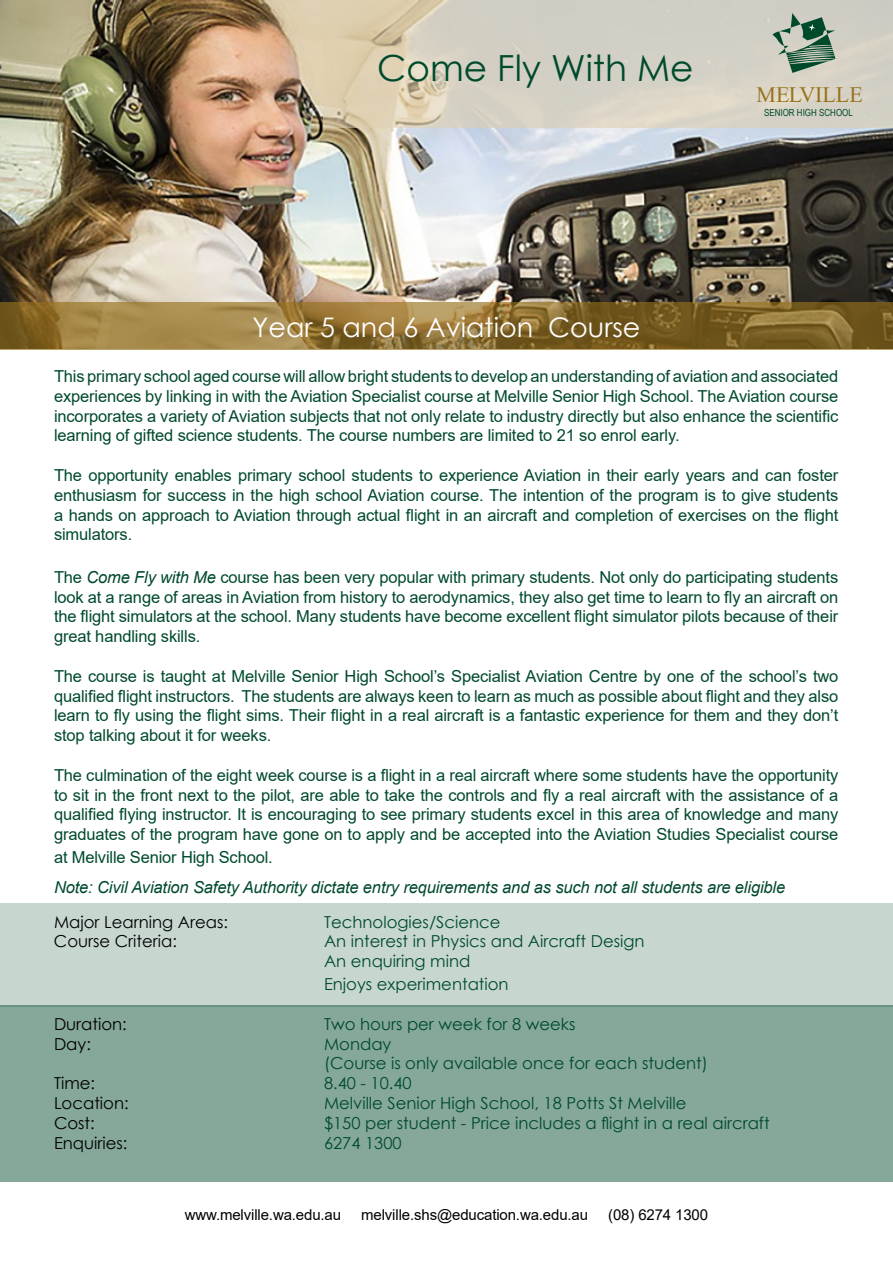
<style>
.page{position:relative;width:893px;height:1263px;background:#fff}
.page>*{position:absolute;margin:0;border:0;box-sizing:border-box;transform-origin:0 0}
.t1{font:36px "Century Gothic";color:#004a2c}
.t2{font:27px "Century Gothic";color:#fff}
.t3{font:21.9px "Times New Roman";color:#98721c}
.t4{font:16.5px/19.8px "Arial";letter-spacing:-.01em;color:#004a2c;text-align:justify}
.t5{font:16.5px/19.8px "Century Gothic";color:#004a2c}
.t6{font:italic 16.5px "Arial";letter-spacing:-.01em;color:#004a2c}
.t7{font:16.5px "Century Gothic";color:#000}
.t8{font:15px "Arial";letter-spacing:-.01em;color:#000}
.t9{font:9.75px "Arial Narrow";color:#004a2c}
.s1{font-style:italic}
</style>
<div class="page">
<div style="left:0;top:904px;width:893px;height:103px;background:#c7d7d0"></div>
<img style="left:0;top:1px;width:893px;height:302px">
<div style="left:0;top:1006px;width:893px;height:176px;background:#85a89a"></div>
<svg style="left:323px;top:0;width:570px;height:128px;background:#d6cfc0"></svg>
<svg style="left:0;top:303px;width:893px;height:47px;background:#8e7135"></svg>
<svg style="left:772px;top:13px;width:63px;height:60px;background:#8ea492"></svg>
<h1 class="t1" style="left:377px;top:43px;width:318px">Come Fly With Me</h1>
<h3 class="t3" style="left:757px;top:80px;width:108px">MELVILLE</h3>
<p class="t9" style="left:764px;top:106px;width:90px">SENIOR HIGH SCHOOL</p>
<h2 class="t2" style="left:252px;top:309px;width:389px">Year 5 and 6 Aviation Course</h2>
<p class="t4" style="left:54px;top:366px;width:786px">This primary school aged course will allow bright students to develop an understanding of aviation and associated experiences by linking in with the Aviation Specialist course at Melville Senior High School. The Aviation course incorporates a variety of Aviation subjects that not only relate to industry directly but also enhance the scientific learning of gifted science students. The course numbers are limited to 21 so enrol early.</p>
<p class="t4" style="left:54px;top:465px;width:786px">The opportunity enables primary school students to experience Aviation in their early years and can foster enthusiasm for success in the high school Aviation course. The intention of the program is to give students a hands on approach to Aviation through actual flight in an aircraft and completion of exercises on the flight simulators.</p>
<p class="t4" style="left:54px;top:567px;width:786px">The <span class="s1">Come Fly with Me</span> course has been very popular with primary students. Not only do participating students look at a range of areas in Aviation from history to aerodynamics, they also get time to learn to fly an aircraft on the flight simulators at the school. Many students have become excellent flight simulator pilots because of their great handling skills.</p>
<p class="t4" style="left:54px;top:666px;width:786px">The course is taught at Melville Senior High School’s Specialist Aviation Centre by one of the school’s two qualified flight instructors. The students are always keen to learn as much as possible about flight and they also learn to fly using the flight sims. Their flight in a real aircraft is a fantastic experience for them and they don’t stop talking about it for weeks.</p>
<p class="t4" style="left:54px;top:765px;width:786px">The culmination of the eight week course is a flight in a real aircraft where some students have the opportunity to sit in the front next to the pilot, are able to take the controls and fly a real aircraft with the assistance of a qualified flying instructor. It is encouraging to see primary students excel in this area of knowledge and many graduates of the program have gone on to apply and be accepted into the Aviation Studies Specialist course</p>
<p class="t4" style="left:54px;top:847px;width:220px">at Melville Senior High School.</p>
<p class="t6" style="left:54px;top:876px;width:733px">Note: Civil Aviation Safety Authority dictate entry requirements and as such not all students are eligible</p>
<p class="t7" style="left:54px;top:910px;width:175px">Major Learning Areas:</p>
<p class="t5" style="left:324px;top:911px;width:178px">Technologies/Science</p>
<p class="t7" style="left:54px;top:930px;width:125px">Course Criteria:</p>
<p class="t5" style="left:324px;top:931px;width:322px">An interest in Physics and Aircraft Design<br>An enquiring mind</p>
<p class="t5" style="left:324px;top:973px;width:186px">Enjoys experimentation</p>
<p class="t7" style="left:54px;top:1012px;width:74px">Duration:</p>
<p class="t5" style="left:324px;top:1014px;width:253px">Two hours per week for 8 weeks</p>
<p class="t7" style="left:54px;top:1032px;width:38px">Day:</p>
<p class="t5" style="left:324px;top:1033px;width:385px">Monday<br>(Course is only available once for each student)</p>
<p class="t7" style="left:54px;top:1072px;width:43px">Time:</p>
<p class="t5" style="left:324px;top:1073px;width:89px">8.40 - 10.40</p>
<p class="t7" style="left:54px;top:1091px;width:76px">Location:</p>
<p class="t5" style="left:324px;top:1093px;width:364px">Melville Senior High School, 18 Potts St Melville</p>
<p class="t7" style="left:54px;top:1111px;width:42px">Cost:</p>
<p class="t5" style="left:324px;top:1113px;width:447px">$150 per student - Price includes a flight in a real aircraft</p>
<p class="t7" style="left:54px;top:1131px;width:75px">Enquiries:</p>
<p class="t5" style="left:324px;top:1132px;width:79px">6274 1300</p>
<p class="t8" style="left:185px;top:1204px;width:158px">www.melville.wa.edu.au</p>
<p class="t8" style="left:361px;top:1204px;width:228px">melville.shs@education.wa.edu.au</p>
<p class="t8" style="left:608px;top:1204px;width:101px">(08) 6274 1300</p>
</div>
